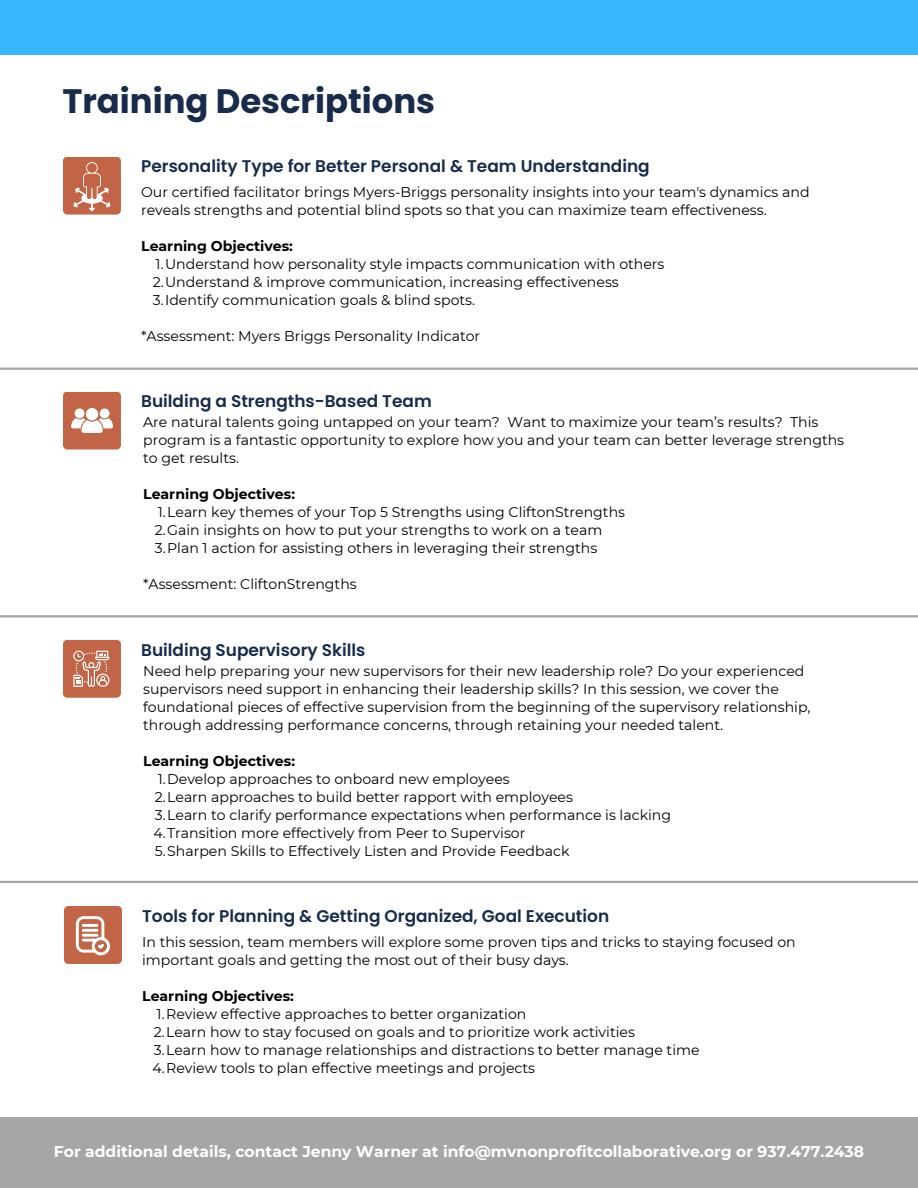
<style>
.page{position:relative;width:918px;height:1188px;background:#fff}
.page>*{position:absolute;margin:0;border:0;box-sizing:border-box;transform-origin:0 0}
.t1{font:700 33.9px "Poppins";color:#182b4b}
.t2{font:600 16.95px "Poppins";color:#182b4b}
.t3{font:700 15.6px "Montserrat";color:#fff}
.t4{font:14.1px/18px "Montserrat";color:#000}
.t5{font:700 14.1px "Montserrat";color:#000}
</style>
<div class="page">
<div style="left:0;top:1117px;width:918px;height:71px;background:#a8a6a4"></div>
<svg style="left:63px;top:157px;width:58px;height:58px;background:#c8765b"></svg>
<div style="left:0;top:0;width:918px;height:55px;background:#38b6ff"></div>
<svg style="left:63px;top:392px;width:58px;height:58px"></svg>
<svg style="left:63px;top:640px;width:58px;height:58px;background:#c9795e"></svg>
<hr style="left:0;top:368px;width:918px;height:2px;background:#a8a6a4">
<hr style="left:0;top:615px;width:918px;height:2px;background:#a8a6a4">
<hr style="left:0;top:881px;width:918px;height:2px;background:#a8a6a4">
<svg style="left:64px;top:906px;width:58px;height:58px;background:#cc8067"></svg>
<p class="t1" style="left:62px;top:78px;width:374px">Training Descriptions</p>
<p class="t2" style="left:141px;top:155px;width:510px">Personality Type for Better Personal &amp; Team Understanding</p>
<p class="t4" style="left:141px;top:183px;width:670px">Our certified facilitator brings Myers-Briggs personality insights into your team's dynamics and reveals strengths and potential blind spots so that you can maximize team effectiveness.</p>
<p class="t5" style="left:141px;top:238px;width:153px">Learning Objectives:</p>
<p class="t4" style="left:156px;top:255px;width:510px">1.Understand how personality style impacts communication with others</p>
<p class="t4" style="left:153px;top:273px;width:468px">2.Understand &amp; improve communication, increasing effectiveness</p>
<p class="t4" style="left:153px;top:291px;width:324px">3.Identify communication goals &amp; blind spots.</p>
<p class="t4" style="left:141px;top:327px;width:341px">*Assessment: Myers Briggs Personality Indicator</p>
<p class="t2" style="left:141px;top:390px;width:292px">Building a Strengths-Based Team</p>
<p class="t4" style="left:143px;top:413px;width:702px">Are natural talents going untapped on your team? Want to maximize your team’s results? This program is a fantastic opportunity to explore how you and your team can better leverage strengths to get results.</p>
<p class="t5" style="left:143px;top:486px;width:153px">Learning Objectives:</p>
<p class="t4" style="left:158px;top:503px;width:469px">1.Learn key themes of your Top 5 Strengths using CliftonStrengths</p>
<p class="t4" style="left:155px;top:521px;width:449px">2.Gain insights on how to put your strengths to work on a team</p>
<p class="t4" style="left:155px;top:539px;width:444px">3.Plan 1 action for assisting others in leveraging their strengths</p>
<p class="t4" style="left:143px;top:575px;width:215px">*Assessment: CliftonStrengths</p>
<p class="t2" style="left:141px;top:638px;width:226px">Building Supervisory Skills</p>
<p class="t4" style="left:143px;top:662px;width:669px">Need help preparing your new supervisors for their new leadership role? Do your experienced supervisors need support in enhancing their leadership skills? In this session, we cover the foundational pieces of effective supervision from the beginning of the supervisory relationship, through addressing performance concerns, through retaining your needed talent.</p>
<p class="t5" style="left:143px;top:752px;width:153px">Learning Objectives:</p>
<p class="t4" style="left:158px;top:770px;width:354px">1.Develop approaches to onboard new employees</p>
<p class="t4" style="left:155px;top:788px;width:420px">2.Learn approaches to build better rapport with employees</p>
<p class="t4" style="left:155px;top:806px;width:518px">3.Learn to clarify performance expectations when performance is lacking</p>
<p class="t4" style="left:153px;top:824px;width:374px">4.Transition more effectively from Peer to Supervisor</p>
<p class="t4" style="left:155px;top:842px;width:416px">5.Sharpen Skills to Effectively Listen and Provide Feedback</p>
<p class="t2" style="left:142px;top:904px;width:469px">Tools for Planning &amp; Getting Organized, Goal Execution</p>
<p class="t4" style="left:142px;top:933px;width:655px">In this session, team members will explore some proven tips and tricks to staying focused on important goals and getting the most out of their busy days.</p>
<p class="t5" style="left:142px;top:987px;width:153px">Learning Objectives:</p>
<p class="t4" style="left:157px;top:1005px;width:371px">1.Review effective approaches to better organization</p>
<p class="t4" style="left:154px;top:1023px;width:483px">2.Learn how to stay focused on goals and to prioritize work activities</p>
<p class="t4" style="left:154px;top:1041px;width:547px">3.Learn how to manage relationships and distractions to better manage time</p>
<p class="t4" style="left:152px;top:1059px;width:384px">4.Review tools to plan effective meetings and projects</p>
<p class="t3" style="left:54px;top:1142px;width:812px">For additional details, contact Jenny Warner at info@mvnonprofitcollaborative.org or 937.477.2438</p>
</div>
